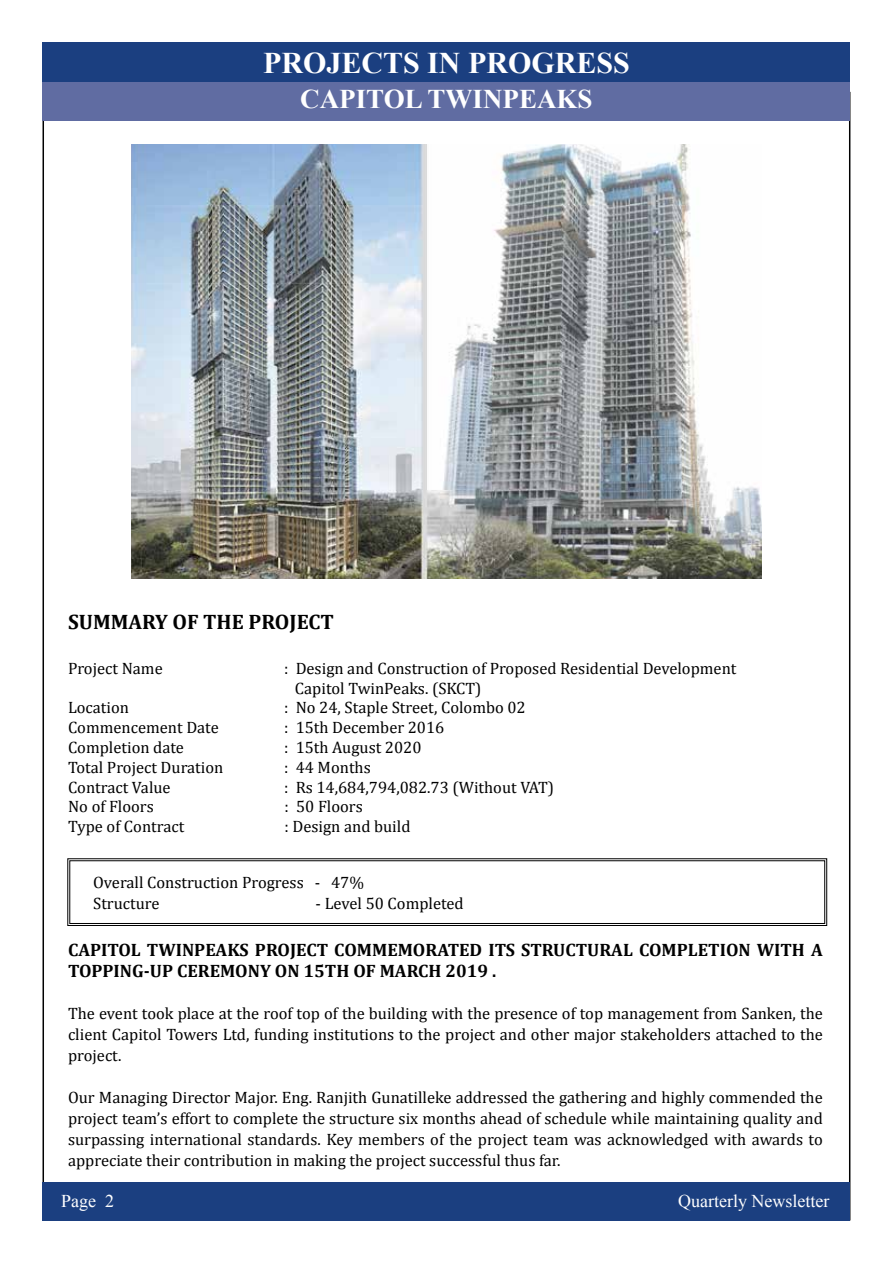
<style>
.page{position:relative;width:893px;height:1263px;background:#fff}
.page>*{position:absolute;margin:0;border:0;box-sizing:border-box;transform-origin:0 0}
.t1{font:700 30px "Times New Roman";color:#fff}
.t2{font:700 27px "Times New Roman";color:#fff}
.t3{font:700 21px "Cambria";color:#000}
.t4{font:700 18px/21px "Cambria";color:#000}
.t5{font:18px "Times New Roman";color:#fff}
.t6{font:16.5px/21px "Cambria";color:#000}
</style>
<div class="page">
<div style="left:43px;top:43px;width:807px;height:39px;background:#1b3f80"></div>
<div style="left:43px;top:82px;width:807px;height:39px;background:#606ca2"></div>
<div style="left:43px;top:1181px;width:807px;height:39px;background:#1b3f80"></div>
<img style="left:132px;top:145px;width:629px;height:434px">
<svg style="left:67px;top:858px;width:761px;height:68px"></svg>
<div style="left:69px;top:860px;width:756px;height:64px;border:1px solid #000"></div>
<h1 class="t1" style="left:263px;top:41px;width:368px">PROJECTS IN PROGRESS</h1>
<h2 class="t2" style="left:300px;top:79px;width:294px">CAPITOL TWINPEAKS</h2>
<p class="t3" style="left:68px;top:607px;width:267px">SUMMARY OF THE PROJECT</p>
<p class="t6" style="left:68px;top:657px;width:96px">Project Name</p>
<p class="t6" style="left:295px;top:658px;width:443px;line-height:19.8px;text-indent:-11px">: Design and Construction of Proposed Residential Development<br>Capitol TwinPeaks. (SKCT)</p>
<p class="t6" style="left:68px;top:697px;width:63px">Location</p>
<p class="t6" style="left:284px;top:697px;width:243px">: No 24, Staple Street, Colombo 02</p>
<p class="t6" style="left:68px;top:717px;width:152px">Commencement Date</p>
<p class="t6" style="left:284px;top:717px;width:162px">: 15th December 2016</p>
<p class="t6" style="left:68px;top:737px;width:117px">Completion date</p>
<p class="t6" style="left:284px;top:737px;width:139px">: 15th August 2020</p>
<p class="t6" style="left:68px;top:756px;width:157px">Total Project Duration</p>
<p class="t6" style="left:284px;top:756px;width:88px">: 44 Months</p>
<p class="t6" style="left:68px;top:776px;width:104px">Contract Value</p>
<p class="t6" style="left:284px;top:776px;width:272px">: Rs 14,684,794,082.73 (Without VAT)</p>
<p class="t6" style="left:68px;top:796px;width:87px">No of Floors</p>
<p class="t6" style="left:284px;top:796px;width:80px">: 50 Floors</p>
<p class="t6" style="left:68px;top:816px;width:118px">Type of Contract</p>
<p class="t6" style="left:284px;top:816px;width:128px">: Design and build</p>
<p class="t6" style="left:93px;top:872px;width:272px">Overall Construction Progress - 47%<br>Structure</p>
<p class="t6" style="left:316px;top:893px;width:150px">- Level 50 Completed</p>
<p class="t4" style="left:68px;top:938px;width:756px">CAPITOL TWINPEAKS PROJECT COMMEMORATED ITS STRUCTURAL COMPLETION WITH A<br>TOPPING-UP CEREMONY ON 15TH OF MARCH 2019 .</p>
<p class="t6" style="left:68px;top:1002px;width:756px;text-align:justify">The event took place at the roof top of the building with the presence of top management from Sanken, the client Capitol Towers Ltd, funding institutions to the project and other major stakeholders attached to the project.</p>
<p class="t6" style="left:68px;top:1086px;width:756px;text-align:justify">Our Managing Director Major. Eng. Ranjith Gunatilleke addressed the gathering and highly commended the project team’s effort to complete the structure six months ahead of schedule while maintaining quality and surpassing international standards. Key members of the project team was acknowledged with awards to appreciate their contribution in making the project successful thus far.</p>
<p class="t5" style="left:61px;top:1189px;width:54px">Page 2</p>
<p class="t5" style="left:678px;top:1189px;width:153px">Quarterly Newsletter</p>
</div>
